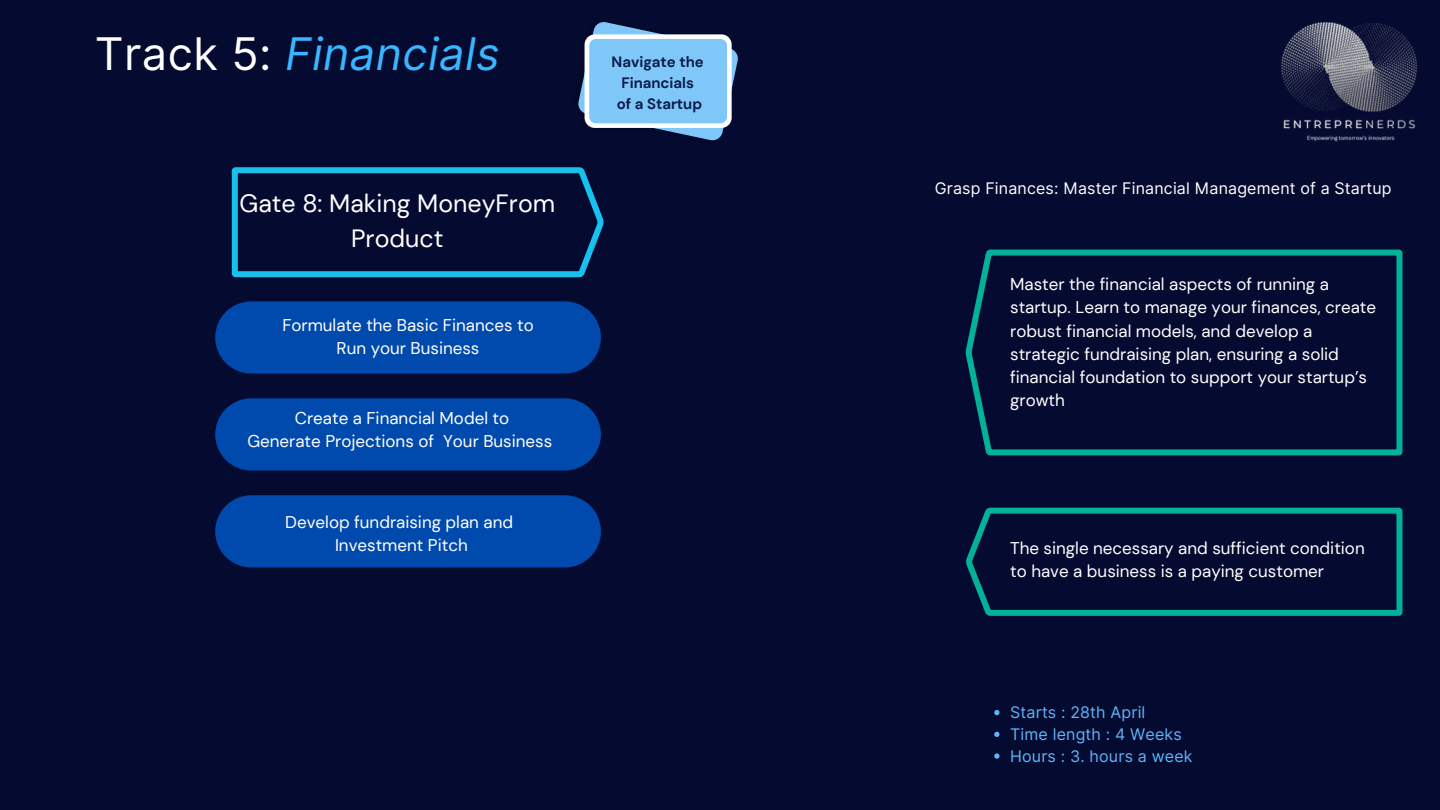
<style>
.page{position:relative;width:1440px;height:810px;background:#050a30}
.page>*{position:absolute;margin:0;border:0;box-sizing:border-box;transform-origin:0 0}
.t1{font:italic 45px "Inter";letter-spacing:.01em;color:#38b6ff}
.t2{font:25px/34.5px "DM Sans";color:#fff;text-align:center}
.t3{font:17px/23.2px "DM Sans";color:#fff;text-align:center}
.t4{font:16px "Inter";letter-spacing:.01em;color:#5cb6f9}
.t5{font:16px "Inter";letter-spacing:.01em;color:#fff}
.t6{font:700 15px "DM Sans";color:#0a1a49}
.s1{font-style:normal;color:#fff}
</style>
<div class="page">
<img style="left:1141px;top:22px;width:277px;height:303px">
<svg style="left:578px;top:22px;width:160px;height:119px"></svg>
<svg style="left:232px;top:167px;width:372px;height:110px"></svg>
<div style="left:215px;top:301px;width:386px;height:73px;background:#004aad"></div>
<div style="left:215px;top:398px;width:386px;height:73px;background:#004aad"></div>
<div style="left:215px;top:495px;width:386px;height:72px;background:#004aad"></div>
<svg style="left:966px;top:250px;width:436px;height:205px"></svg>
<svg style="left:994px;top:710px;width:6px;height:5px"></svg>
<svg style="left:994px;top:732px;width:6px;height:5px"></svg>
<svg style="left:994px;top:753px;width:6px;height:6px"></svg>
<svg style="left:966px;top:508px;width:436px;height:108px"></svg>
<p class="t1" style="left:95px;top:27px;width:406px"><span class="s1">Track 5:</span> Financials</p>
<h3 class="t2" style="left:239px;top:186px;width:317px">Gate 8: Making MoneyFrom<br>Product</h3>
<h2 class="t3" style="left:282px;top:314px;width:253px">Formulate the Basic Finances to<br>Run your Business</h2>
<h3 class="t3" style="left:247px;top:406px;width:306px">Create a Financial Model to<br>Generate Projections of Your Business</h3>
<h3 class="t3" style="left:285px;top:511px;width:229px">Develop fundraising plan and<br>Investment Pitch</h3>
<p class="t6" style="left:612px;top:53px;width:94px">Navigate the</p>
<p class="t6" style="left:621px;top:74px;width:74px">Financials</p>
<h1 class="t6" style="left:617px;top:95px;width:87px">of a Startup</h1>
<h3 class="t5" style="left:935px;top:179px;width:458px">Grasp Finances: Master Financial Management of a Startup</h3>
<h3 class="t3" style="left:1010px;top:273px;width:367px;text-align:left">Master the financial aspects of running a startup. Learn to manage your finances, create robust financial models, and develop a strategic fundraising plan, ensuring a solid financial foundation to support your startup’s growth</h3>
<p class="t3" style="left:1010px;top:536px;width:356px;text-align:left">The single necessary and sufficient condition to have a business is a paying customer</p>
<h3 class="t4" style="left:1010px;top:703px;width:137px">Starts : 28th April</h3>
<p class="t4" style="left:1010px;top:725px;width:173px">Time length : 4 Weeks</p>
<p class="t4" style="left:1010px;top:746px;width:184px">Hours : 3. hours a week</p>
</div>
